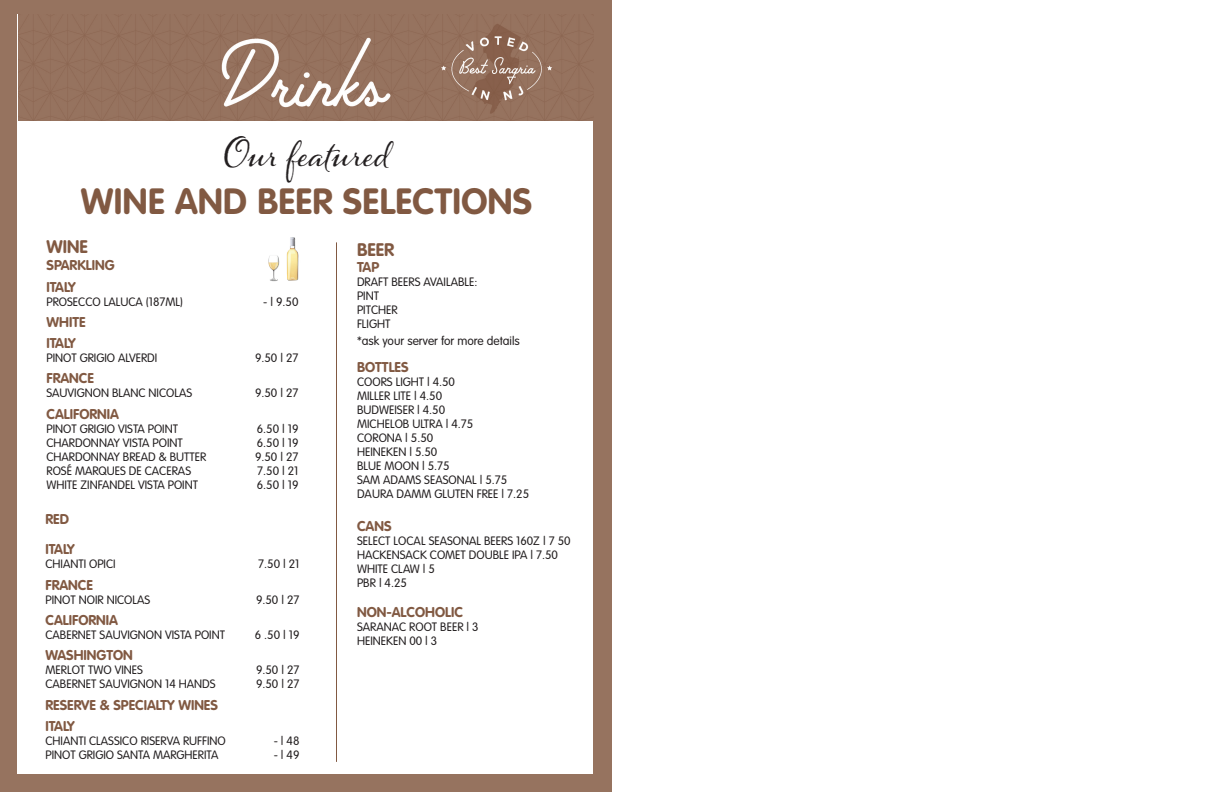
<style>
.page{position:relative;width:1224px;height:792px;background:#fff}
.page>*{position:absolute;margin:0;border:0;box-sizing:border-box;transform-origin:0 0}
.t1{font:700 36px "VAG Rounded";letter-spacing:.01em;color:#815942}
.t2{font:36px "Alana";letter-spacing:-.01em;color:#231f20}
.t3{font:700 18px "VAG Rounded";color:#815942}
.t4{font:700 14px/21.3px "VAG Rounded";color:#815942}
.t5{font:300 12px/14px "VAG Rounded";color:#231f20}
</style>
<div class="page">
<div style="left:0;top:0;width:612px;height:792px;background:#96735f"></div>
<div style="left:18px;top:14px;width:576px;height:760px;background:#fff"></div>
<img style="left:18px;top:14px;width:576px;height:106px">
<hr style="left:336px;top:242px;width:1px;height:520px;background:#815942">
<img style="left:268px;top:255px;width:12px;height:26px">
<img style="left:286px;top:237px;width:13px;height:44px">
<h1 class="t2" style="left:224px;top:132px;width:166px">Our featured</h1>
<h1 class="t1" style="left:81px;top:180px;width:453px">WINE AND BEER SELECTIONS</h1>
<h2 class="t3" style="left:46px;top:237px;width:43px">WINE</h2>
<p class="t4" style="left:46px;top:255px;width:70px">SPARKLING<br>ITALY</p>
<p class="t5" style="left:46px;top:294px;width:138px">PROSECCO LALUCA (187ML)</p>
<p class="t5" style="left:263px;top:294px;width:37px">- | 9.50</p>
<p class="t4" style="left:46px;top:311px;width:41px">WHITE<br>ITALY</p>
<p class="t5" style="left:46px;top:351px;width:112px">PINOT GRIGIO ALVERDI</p>
<p class="t5" style="left:255px;top:351px;width:45px">9.50 | 27</p>
<p class="t4" style="left:46px;top:368px;width:49px">FRANCE</p>
<p class="t5" style="left:46px;top:386px;width:147px">SAUVIGNON BLANC NICOLAS</p>
<p class="t5" style="left:255px;top:386px;width:45px">9.50 | 27</p>
<p class="t4" style="left:46px;top:403px;width:74px">CALIFORNIA</p>
<p class="t5" style="left:46px;top:422px;width:133px">PINOT GRIGIO VISTA POINT</p>
<p class="t5" style="left:257px;top:422px;width:43px">6.50 | 19</p>
<p class="t5" style="left:46px;top:436px;width:138px">CHARDONNAY VISTA POINT</p>
<p class="t5" style="left:257px;top:436px;width:43px">6.50 | 19</p>
<p class="t5" style="left:46px;top:450px;width:161px">CHARDONNAY BREAD &amp; BUTTER</p>
<p class="t5" style="left:255px;top:450px;width:45px">9.50 | 27</p>
<p class="t5" style="left:46px;top:464px;width:146px">ROSÉ MARQUES DE CACERAS</p>
<p class="t5" style="left:257px;top:464px;width:43px">7.50 | 21</p>
<p class="t5" style="left:46px;top:478px;width:153px">WHITE ZINFANDEL VISTA POINT</p>
<p class="t5" style="left:257px;top:478px;width:43px">6.50 | 19</p>
<p class="t4" style="left:46px;top:508px;width:25px">RED</p>
<p class="t4" style="left:46px;top:539px;width:31px">ITALY</p>
<p class="t5" style="left:46px;top:557px;width:72px">CHIANTI OPICI</p>
<p class="t5" style="left:258px;top:557px;width:43px">7.50 | 21</p>
<p class="t4" style="left:46px;top:574px;width:49px">FRANCE</p>
<p class="t5" style="left:46px;top:593px;width:106px">PINOT NOIR NICOLAS</p>
<p class="t5" style="left:256px;top:593px;width:45px">9.50 | 27</p>
<p class="t4" style="left:46px;top:609px;width:74px">CALIFORNIA</p>
<p class="t5" style="left:46px;top:628px;width:181px">CABERNET SAUVIGNON VISTA POINT</p>
<p class="t5" style="left:255px;top:628px;width:46px">6 .50 | 19</p>
<p class="t4" style="left:46px;top:645px;width:89px">WASHINGTON</p>
<p class="t5" style="left:46px;top:663px;width:99px">MERLOT TWO VINES</p>
<p class="t5" style="left:256px;top:663px;width:45px">9.50 | 27</p>
<p class="t5" style="left:46px;top:677px;width:172px">CABERNET SAUVIGNON 14 HANDS</p>
<p class="t5" style="left:256px;top:677px;width:45px">9.50 | 27</p>
<p class="t4" style="left:46px;top:694px;width:174px">RESERVE &amp; SPECIALTY WINES<br>ITALY</p>
<p class="t5" style="left:46px;top:734px;width:182px">CHIANTI CLASSICO RISERVA RUFFINO</p>
<p class="t5" style="left:274px;top:734px;width:27px">- | 48</p>
<p class="t5" style="left:46px;top:748px;width:174px">PINOT GRIGIO SANTA MARGHERITA</p>
<p class="t5" style="left:274px;top:748px;width:27px">- | 49</p>
<h2 class="t3" style="left:357px;top:239px;width:39px">BEER</h2>
<p class="t4" style="left:357px;top:257px;width:24px">TAP</p>
<p class="t5" style="left:357px;top:275px;width:122px">DRAFT BEERS AVAILABLE:<br>PINT<br>PITCHER<br>FLIGHT</p>
<p class="t5" style="left:357px;top:334px;width:164px">*ask your server for more details</p>
<p class="t4" style="left:357px;top:356px;width:53px">BOTTLES</p>
<p class="t5" style="left:357px;top:375px;width:174px">COORS LIGHT | 4.50<br>MILLER LITE | 4.50<br>BUDWEISER | 4.50<br>MICHELOB ULTRA | 4.75<br>CORONA | 5.50<br>HEINEKEN | 5.50<br>BLUE MOON | 5.75<br>SAM ADAMS SEASONAL | 5.75<br>DAURA DAMM GLUTEN FREE | 7.25</p>
<p class="t4" style="left:357px;top:515px;width:36px">CANS</p>
<p class="t5" style="left:357px;top:533px;width:215px">SELECT LOCAL SEASONAL BEERS 160Z | 7 50<br>HACKENSACK COMET DOUBLE IPA | 7.50<br>WHITE CLAW | 5<br>PBR | 4.25</p>
<p class="t4" style="left:357px;top:602px;width:108px">NON-ALCOHOLIC</p>
<p class="t5" style="left:357px;top:620px;width:123px">SARANAC ROOT BEER | 3<br>HEINEKEN 00 | 3</p>
</div>
